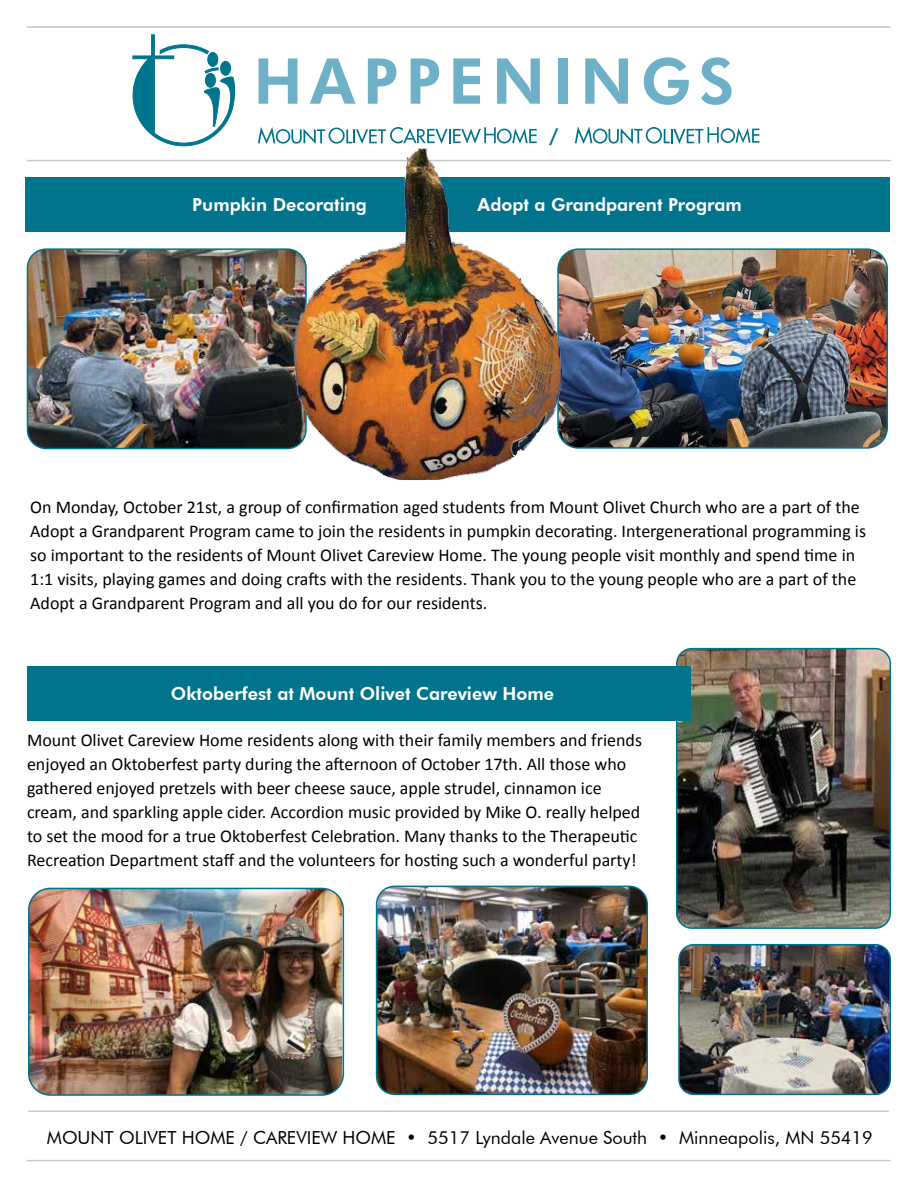
<style>
.page{position:relative;width:918px;height:1188px;background:#fff}
.page>*{position:absolute;margin:0;border:0;box-sizing:border-box;transform-origin:0 0}
.t1{font:800 63.3px "Futura BT";letter-spacing:.12em;color:#6eb0c7}
.t2{font:800 20.4px "Futura BT";color:#00748d}
.t3{font:18px/24px "Calibri";color:#000}
.t4{font:800 18px "Futura BT";color:#fff}
.t5{font:18px "Futura BT";color:#000}
</style>
<div class="page">
<hr style="left:27px;top:26px;width:864px;height:2px;background:#c8c8c7">
<hr style="left:27px;top:160px;width:864px;height:1px;background:#c8c8c7">
<svg style="left:133px;top:35px;width:102px;height:111px"></svg>
<svg style="left:258px;top:127px;width:279px;height:17px"></svg>
<svg style="left:575px;top:126px;width:184px;height:18px"></svg>
<hr style="left:28px;top:1110px;width:861px;height:2px;background:#c8c8c7">
<hr style="left:27px;top:1160px;width:864px;height:1px;background:#c8c8c7">
<img style="left:29px;top:888px;width:313px;height:207px">
<div style="left:28px;top:888px;width:316px;height:208px;border:2px solid #00748d;border-radius:21px"></div>
<img style="left:677px;top:649px;width:213px;height:279px">
<div style="left:676px;top:648px;width:215px;height:281px;border:2px solid #00748d;border-radius:15px"></div>
<img style="left:377px;top:886px;width:270px;height:208px">
<div style="left:376px;top:886px;width:272px;height:209px;border:2px solid #00748d;border-radius:18px"></div>
<img style="left:681px;top:946px;width:208px;height:147px">
<div style="left:678px;top:944px;width:213px;height:151px;border:2px solid #00748d;border-radius:15px"></div>
<div style="left:27px;top:666px;width:663px;height:55px;background:#00748d"></div>
<div style="left:26px;top:177px;width:864px;height:55px;background:#00748d"></div>
<img style="left:27px;top:251px;width:267px;height:198px">
<div style="left:27px;top:248px;width:280px;height:201px;border:2px solid #00748d;border-radius:19px"></div>
<img style="left:563px;top:251px;width:324px;height:195px">
<div style="left:557px;top:248px;width:331px;height:201px;border:2px solid #00748d;border-radius:20px"></div>
<img style="left:294px;top:148px;width:269px;height:332px">
<h1 class="t1" style="left:253px;top:43px;width:482px">HAPPENINGS</h1>
<p class="t2" style="left:549px;top:123px;width:11px">/</p>
<p class="t4" style="left:192px;top:194px;width:176px">Pumpkin Decorating</p>
<p class="t4" style="left:478px;top:194px;width:266px">Adopt a Grandparent Program</p>
<p class="t3" style="left:30px;top:494px;width:837px">On Monday, October 21st, a group of confirmation aged students from Mount Olivet Church who are a part of the Adopt a Grandparent Program came to join the residents in pumpkin decorating. Intergenerational programming is so important to the residents of Mount Olivet Careview Home. The young people visit monthly and spend time in 1:1 visits, playing games and doing crafts with the residents. Thank you to the young people who are a part of the Adopt a Grandparent Program and all you do for our residents.</p>
<p class="t4" style="left:171px;top:683px;width:385px">Oktoberfest at Mount Olivet Careview Home</p>
<p class="t3" style="left:27px;top:727px;width:617px">Mount Olivet Careview Home residents along with their family members and friends enjoyed an Oktoberfest party during the afternoon of October 17th. All those who gathered enjoyed pretzels with beer cheese sauce, apple strudel, cinnamon ice cream, and sparkling apple cider. Accordion music provided by Mike O. really helped to set the mood for a true Oktoberfest Celebration. Many thanks to the Therapeutic Recreation Department staff and the volunteers for hosting such a wonderful party!</p>
<p class="t5" style="left:47px;top:1126px;width:827px">MOUNT OLIVET HOME / CAREVIEW HOME • 5517 Lyndale Avenue South • Minneapolis, MN 55419</p>
</div>
